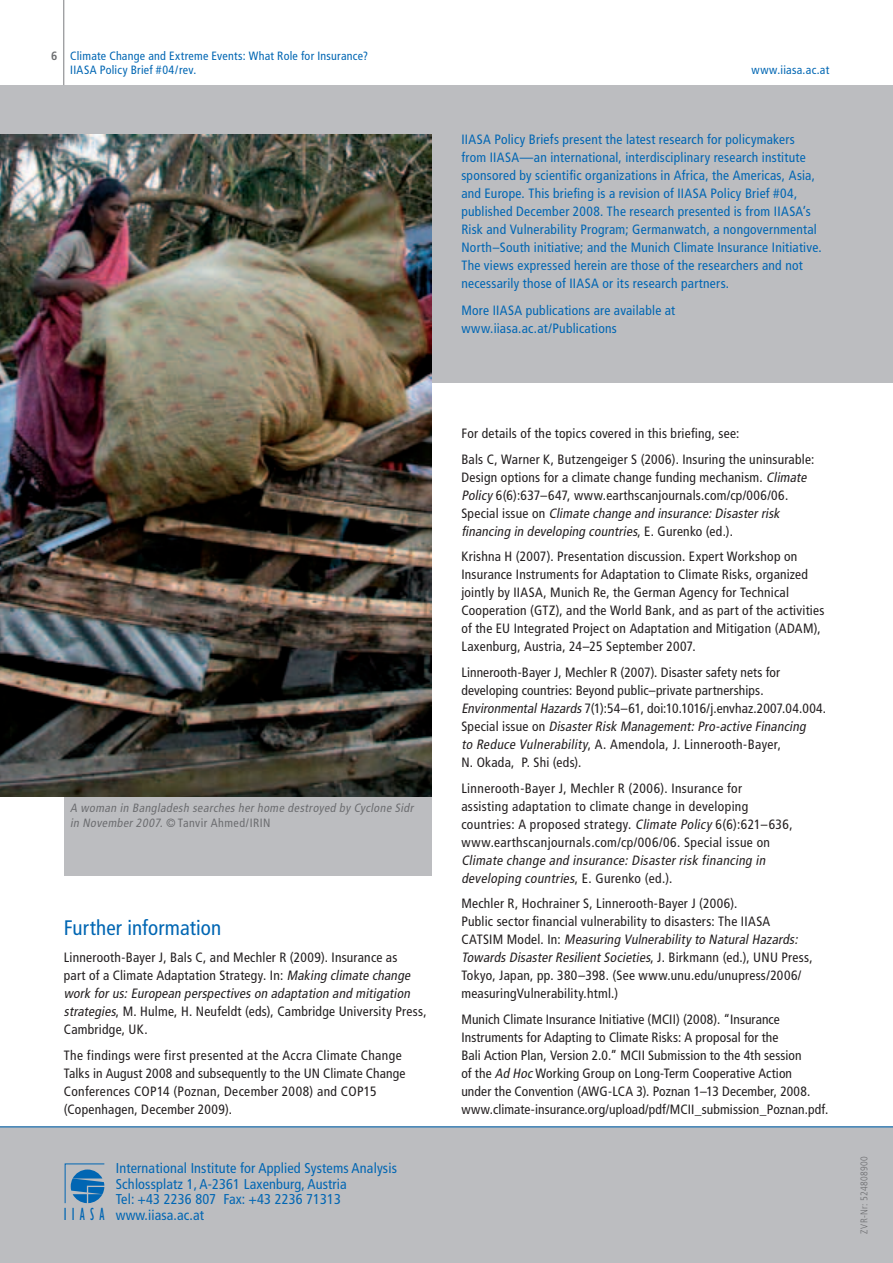
<style>
.page{position:relative;width:893px;height:1263px;background:#fff}
.page>*{position:absolute;margin:0;border:0;box-sizing:border-box;transform-origin:0 0}
.t1{font:condensed 21px "Frutiger LT Std";letter-spacing:.005em;color:#0166b3}
.t2{font:condensed 14.25px "Frutiger LT Std";letter-spacing:.01em;color:#0166b3}
.t3{font:condensed 13.5px/18px "Frutiger LT Std";letter-spacing:.015em;color:#231f20}
.t4{font:condensed 13.5px/18px "Frutiger LT Std";letter-spacing:.02em;color:#0166b3}
.t5{font:italic condensed 13.5px/18px "Frutiger LT Std";color:#231f20}
.t6{font:condensed 12px/14.4px "Frutiger LT Std";letter-spacing:.02em;color:#0166b3}
.t7{font:italic condensed 12px/15px "Frutiger LT Std";color:#6c6d70}
.t8{font:700 condensed 12px "Frutiger LT Std";color:#6c6d70}
.t9{font:300 condensed 9.75px "Frutiger LT Std";letter-spacing:.035em;color:#6c6d70}
.s1{font-style:normal}
.s2{font-style:italic}
.s3{font-family:"Gill Sans";font-size:18.15px}
</style>
<div class="page">
<div style="left:0;top:85px;width:893px;height:298px;background:#bcbdc0"></div>
<div style="left:0;top:1127px;width:893px;height:136px;background:#bcbdc0"></div>
<hr style="left:892px;top:349px;width:1px;height:34px;background:#0166b3">
<hr style="left:892px;top:0;width:1px;height:85px;background:#0166b3">
<div style="left:64px;top:85px;width:368px;height:790px;background:#bcbdc0"></div>
<svg style="left:64px;top:1163px;width:41px;height:41px"></svg>
<img style="left:0;top:135px;width:432px;height:661px">
<hr style="left:0;top:1127px;width:893px;height:1px;background:#0166b3">
<hr style="left:64px;top:0;width:1px;height:85px;background:#6c6d70">
<p class="t8" style="left:51px;top:49px;width:8px">6</p>
<p class="t6" style="left:70px;top:49px;width:299px">Climate Change and Extreme Events: What Role for Insurance?<br>IIASA Policy Brief #04/rev.</p>
<p class="t6" style="left:752px;top:63px;width:79px">www.iiasa.ac.at</p>
<p class="t4" style="left:461px;top:131px;width:362px">IIASA Policy Briefs present the latest research for policymakers from IIASA—an international, interdisciplinary research institute sponsored by scientific organizations in Africa, the Americas, Asia, and Europe. This briefing is a revision of IIASA Policy Brief #04, published December 2008. The research presented is from IIASA’s Risk and Vulnerability Program; Germanwatch, a nongovernmental North–South initiative; and the Munich Climate Insurance Initiative.<br>The views expressed herein are those of the researchers and not necessarily those of IIASA or its research partners.</p>
<p class="t4" style="left:461px;top:301px;width:215px">More IIASA publications are available at www.iiasa.ac.at/Publications</p>
<p class="t7" style="left:70px;top:800px;width:347px">A woman in Bangladesh searches her home destroyed by Cyclone Sidr in November 2007. <span class="s1">© Tanvir Ahmed/IRIN</span></p>
<h1 class="t1" style="left:64px;top:915px;width:159px">Further information</h1>
<p class="t3" style="left:64px;top:948px;width:364px">Linnerooth-Bayer J, Bals C, and Mechler R (2009). Insurance as<br>part of a Climate Adaptation Strategy. In: <span class="s2">Making climate change work forus:European perspectives on adaptation and mitigation strategies</span>, M. Hulme, H. Neufeldt (eds), Cambridge University Press, Cambridge, UK.</p>
<p class="t3" style="left:64px;top:1046px;width:343px">The findings were first presented at the Accra Climate Change Talks in August 2008 and subsequently to the UN Climate Change Conferences COP14 (Poznan, December 2008) and COP15 (Copenhagen, December 2009).</p>
<p class="t2" style="left:116px;top:1159px;width:283px">International Institute for Applied Systems Analysis</p>
<p class="t2" style="left:116px;top:1175px;width:232px">Schlossplatz 1, A-2361 Laxenburg, Austria</p>
<p class="t2" style="left:116px;top:1191px;width:227px">Tel: +43 2236 807 Fax: +43 2236 71313</p>
<p class="t2" style="left:64px;top:1207px;width:142px"><span class="s3">I I A S A</span> www.iiasa.ac.at</p>
<p class="t3" style="left:461px;top:421px;width:354px;line-height:25.7px">For details of the topics covered in this briefing, see:<br>Bals C, Warner K, Butzengeiger S (2006). Insuring the uninsurable:</p>
<p class="t3" style="left:461px;top:468px;width:349px">Design options for a climate change funding mechanism. <span class="s2">Climate Policy</span> 6(6):637–647, www.earthscanjournals.com/cp/006/06.<br>S p e c i a l i s s u e o n <span class="s2">Climate change and insurance:Disasterrisk financing in developing countries</span>, E . G u r e n ko ( e d . ) .</p>
<p class="t3" style="left:461px;top:548px;width:365px">Krishna H (2007). Presentation discussion. Expert Workshop on Insurance Instruments for Adaptation to Climate Risks, organized jointly by IIASA, Munich Re, the German Agency for Technical Cooperation (GTZ), and the World Bank, and as part of the activities of the EU Integrated Project on Adaptation and Mitigation (ADAM), Laxenburg, Austria, 24–25 September 2007.</p>
<p class="t3" style="left:461px;top:663px;width:366px">Linnerooth-Bayer J, Mechler R (2007). Disaster safety nets for developing countries: Beyond public–private partnerships.<br><span class="s2">EnvironmentalHazards</span>7(1):54–61, doi:10.1016/j.envhaz.2007.04.004.<br>S p e c i a l i s s u e o n <span class="s2">DisasterRisk Management:Pro-active Financing<br>to Reduce Vulnerability</span>, A. Amendola, J. Linnerooth-Bayer,<br>N. Okada, P. Shi (eds).</p>
<p class="t3" style="left:461px;top:779px;width:333px">Linnerooth-Bayer J, Mechler R (2006). Insurance for<br>assisting adaptation to climate change in developing countries: A proposed strategy. <span class="s2">Climate Policy</span> 6(6):621–636, www.earthscanjournals.com/cp/006/06. Special issue on</p>
<p class="t5" style="left:461px;top:851px;width:308px">Climate change and insurance: Disaster risk financing in developing countries<span class="s1">, E . G u r e n ko (e d . ) .</span></p>
<p class="t3" style="left:461px;top:895px;width:353px">Mechler R, Hochrainer S, Linnerooth-Bayer J (2006).<br>Public sector financial vulnerability to disasters: The IIASA<br>C AT S I M M o d e l . I n : <span class="s2">Measuring Vulnerability to NaturalHazards:<br>Towards DisasterResilientSocieties</span>, J . B i r k m a n n ( e d . ) , U N U P r e s s , Tokyo, Japan, pp. 380–398. (See www.unu.edu/unupress/2006/ measuringVulnerability.html.)</p>
<p class="t3" style="left:461px;top:1010px;width:368px">Munich Climate Insurance Initiative (MCII) (2008). “Insurance Instruments for Adapting to Climate Risks: A proposal for the<br>Bali Action Plan, Version 2.0.” MCII Submission to the 4th session<br>of the <span class="s2">Ad Hoc</span> Working Group on Long-Term Cooperative Action<br>under the Convention (AWG-LCA 3). Poznan 1–13 December, 2008. www.climate-insurance.org/upload/pdf/MCII_submission_Poznan.pdf.</p>
<p class="t9" style="left:858px;top:1233px;width:79px;rotate:-90deg">ZVR-Nr: 524808900</p>
</div>
